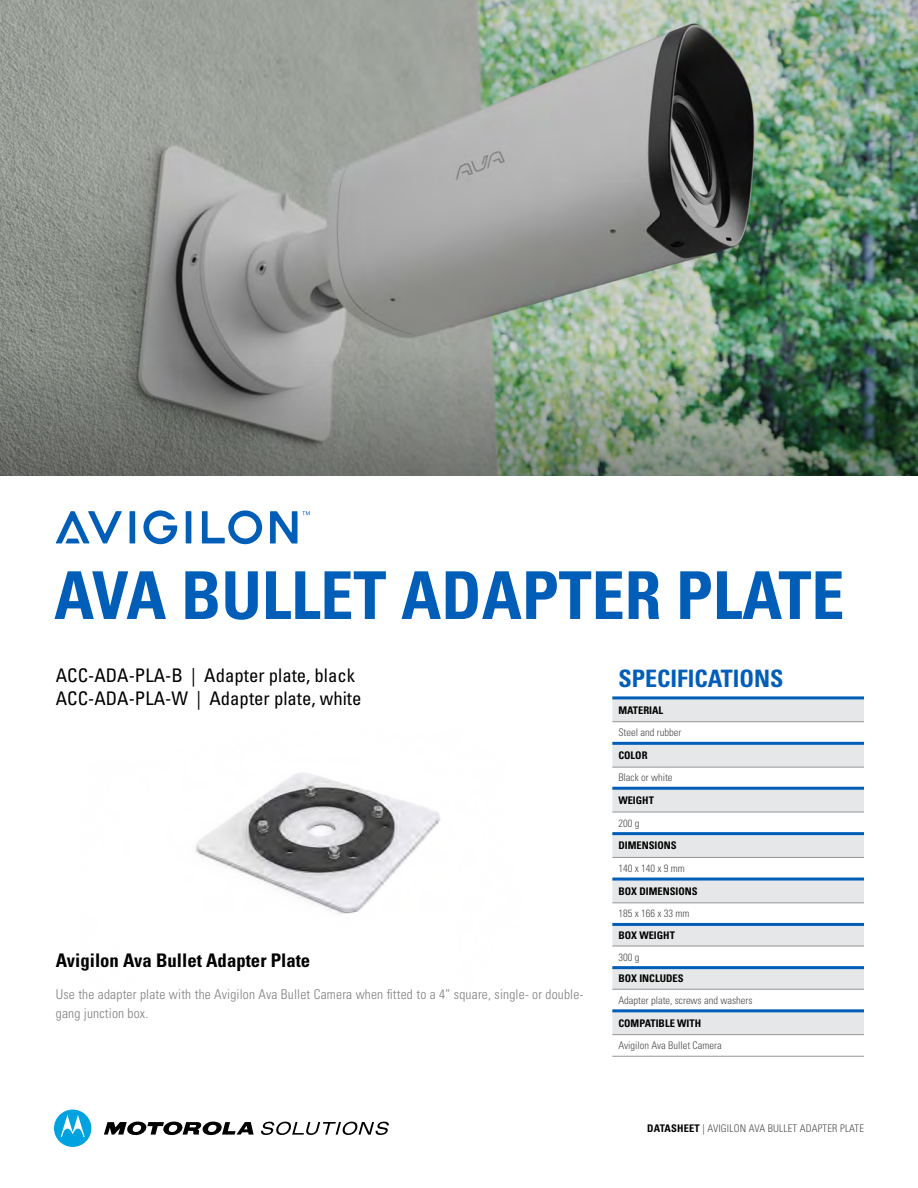
<style>
.page{position:relative;width:918px;height:1188px;background:#fff}
.page>*{position:absolute;margin:0;border:0;box-sizing:border-box;transform-origin:0 0}
.t1{font:700 condensed 66px "Univers LT Std";color:#005eb8}
.t2{font:700 condensed 24px "Univers LT Std";color:#005eb8}
.t3{font:condensed 18.75px/23.2px "Univers LT Std";color:#000}
.t4{font:700 condensed 18.75px "Univers LT Std";color:#000}
.t5{font:300 condensed 13.5px/18.3px "Univers LT Std";letter-spacing:.015em;color:#808080}
.t6{font:300 condensed 10.5px "Univers LT Std";color:#4d4d4d}
.t7{font:700 condensed 10.5px "Univers LT Std";color:#000}
.s1{font-weight:700;color:#000}
</style>
<div class="page">
<svg style="left:104px;top:1122px;width:150px;height:14px"></svg>
<svg style="left:54px;top:1110px;width:37px;height:37px"></svg>
<svg style="left:261px;top:1122px;width:128px;height:13px"></svg>
<img style="left:195px;top:772px;width:246px;height:142px">
<img style="left:0;top:0;width:918px;height:351px">
<img style="left:0;top:351px;width:918px;height:124px">
<div style="left:130px;top:511px;width:5px;height:32px;background:#005eb8"></div>
<div style="left:186px;top:511px;width:5px;height:32px;background:#005eb8"></div>
<svg style="left:56px;top:511px;width:66px;height:32px"></svg>
<svg style="left:202px;top:510px;width:60px;height:34px"></svg>
<svg style="left:143px;top:510px;width:34px;height:34px"></svg>
<svg style="left:270px;top:511px;width:40px;height:33px"></svg>
<svg style="left:612px;top:699px;width:252px;height:335px;fill:#e6e7e8"></svg>
<hr style="left:612px;top:923px;width:252px;height:3px;background:#005eb8">
<hr style="left:612px;top:966px;width:252px;height:3px;background:#005eb8">
<hr style="left:612px;top:946px;width:252px;height:1px;background:#939598">
<hr style="left:612px;top:989px;width:252px;height:1px;background:#939598">
<hr style="left:612px;top:1056px;width:252px;height:1px;background:#939598">
<hr style="left:612px;top:721px;width:252px;height:1px;background:#939598">
<hr style="left:612px;top:902px;width:252px;height:1px;background:#939598">
<hr style="left:612px;top:857px;width:252px;height:1px;background:#939598">
<hr style="left:612px;top:812px;width:252px;height:1px;background:#939598">
<hr style="left:612px;top:767px;width:252px;height:1px;background:#939598">
<hr style="left:612px;top:1034px;width:252px;height:1px;background:#939598">
<hr style="left:612px;top:696px;width:252px;height:3px;background:#005eb8">
<hr style="left:612px;top:742px;width:252px;height:3px;background:#005eb8">
<hr style="left:612px;top:787px;width:252px;height:3px;background:#005eb8">
<hr style="left:612px;top:832px;width:252px;height:3px;background:#005eb8">
<hr style="left:612px;top:878px;width:252px;height:3px;background:#005eb8">
<hr style="left:612px;top:1009px;width:252px;height:3px;background:#005eb8">
<h1 class="t1" style="left:54px;top:555px;width:792px">AVA BULLET ADAPTER PLATE</h1>
<h3 class="t3" style="left:56px;top:663px;width:307px">ACC-ADA-PLA-B | Adapter plate, black<br>ACC-ADA-PLA-W | Adapter plate, white</h3>
<h3 class="t4" style="left:56px;top:949px;width:256px">Avigilon Ava Bullet Adapter Plate</h3>
<p class="t5" style="left:56px;top:985px;width:529px">Use the adapter plate with the Avigilon Ava Bullet Camera when fitted to a 4” square, single- or double&shy;gang junction box.</p>
<h2 class="t2" style="left:618px;top:664px;width:167px">SPECIFICATIONS</h2>
<p class="t7" style="left:618px;top:703px;width:46px">MATERIAL</p>
<p class="t6" style="left:618px;top:726px;width:64px">Steel and rubber</p>
<p class="t7" style="left:618px;top:749px;width:31px">COLOR</p>
<p class="t6" style="left:618px;top:771px;width:56px">Black or white</p>
<p class="t7" style="left:618px;top:794px;width:37px">WEIGHT</p>
<p class="t6" style="left:618px;top:817px;width:22px">200 g</p>
<p class="t7" style="left:618px;top:839px;width:60px">DIMENSIONS</p>
<p class="t6" style="left:618px;top:862px;width:68px">140 x 140 x 9 mm</p>
<p class="t7" style="left:618px;top:885px;width:81px">BOX DIMENSIONS</p>
<p class="t6" style="left:618px;top:907px;width:73px">185 x 166 x 33 mm</p>
<p class="t7" style="left:618px;top:929px;width:58px">BOX WEIGHT</p>
<p class="t6" style="left:618px;top:951px;width:22px">300 g</p>
<p class="t7" style="left:618px;top:972px;width:67px">BOX INCLUDES</p>
<p class="t6" style="left:618px;top:994px;width:136px">Adapter plate, screws and washers</p>
<p class="t7" style="left:618px;top:1016px;width:84px">COMPATIBLE WITH</p>
<p class="t6" style="left:618px;top:1039px;width:105px">Avigilon Ava Bullet Camera</p>
<p class="t6" style="left:647px;top:1122px;width:218px"><span class="s1">DATASHEET</span> | AVIGILON AVA BULLET ADAPTER PLATE</p>
</div>
